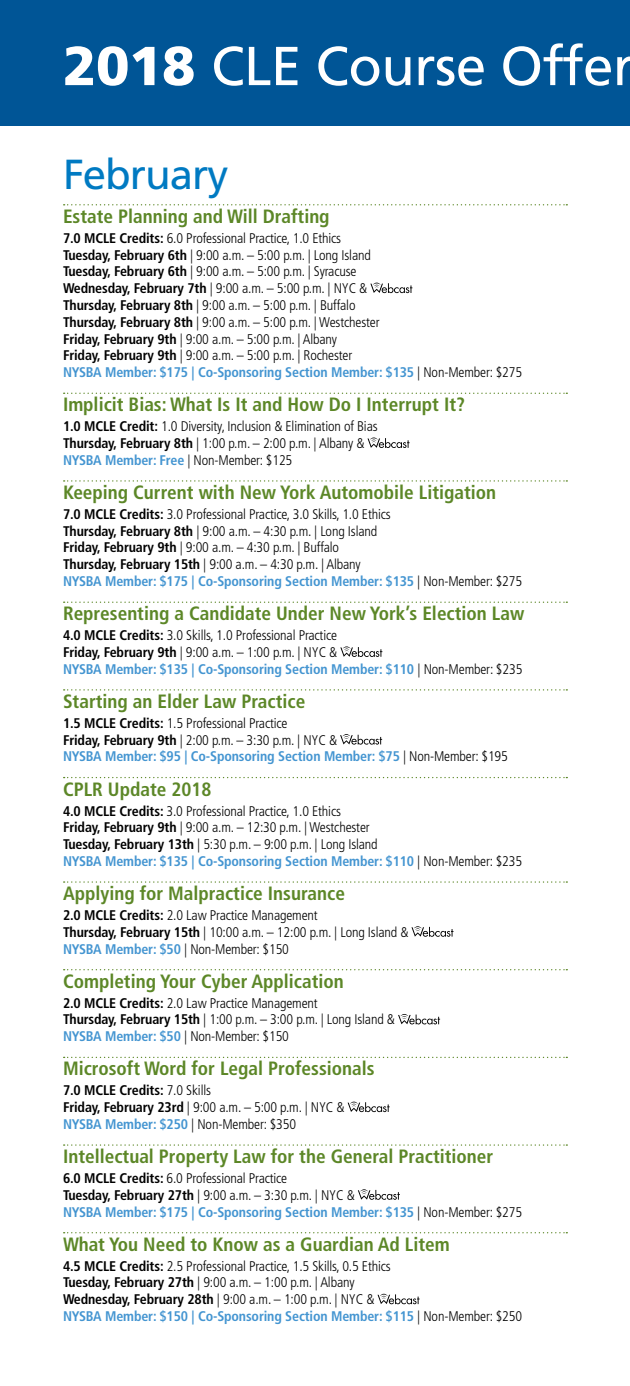
<style>
.page{position:relative;width:630px;height:1386px;background:#fff}
.page>*{position:absolute;margin:0;border:0;box-sizing:border-box;transform-origin:0 0}
.t1{font:54.77px "Frutiger";letter-spacing:-.01em;color:#fff}
.t2{font:42px "Frutiger";letter-spacing:-.025em;color:#007ac2}
.t3{font:700 condensed 19.25px "Frutiger";color:#5c8727}
.t4{font:300 condensed 14px/16.8px "Frutiger";letter-spacing:-.01em;color:#000}
.s1{font-weight:900}
.s2{font-weight:700}
.s3{font-weight:700;color:#4495d1}
</style>
<div class="page">
<svg style="left:64px;top:204px;width:503px;height:1px"></svg>
<svg style="left:64px;top:393px;width:503px;height:1px"></svg>
<svg style="left:64px;top:480px;width:503px;height:2px"></svg>
<svg style="left:64px;top:602px;width:503px;height:1px"></svg>
<svg style="left:64px;top:689px;width:503px;height:2px"></svg>
<svg style="left:64px;top:777px;width:503px;height:1px"></svg>
<svg style="left:64px;top:881px;width:503px;height:2px"></svg>
<svg style="left:64px;top:969px;width:503px;height:1px"></svg>
<svg style="left:64px;top:1057px;width:503px;height:1px"></svg>
<svg style="left:64px;top:1144px;width:503px;height:2px"></svg>
<svg style="left:64px;top:1232px;width:503px;height:1px"></svg>
<svg style="left:370px;top:283px;width:42px;height:10px"></svg>
<svg style="left:368px;top:438px;width:42px;height:10px"></svg>
<svg style="left:340px;top:646px;width:42px;height:11px"></svg>
<svg style="left:340px;top:734px;width:42px;height:11px"></svg>
<svg style="left:411px;top:926px;width:43px;height:11px"></svg>
<svg style="left:398px;top:1014px;width:42px;height:10px"></svg>
<svg style="left:348px;top:1102px;width:42px;height:10px"></svg>
<svg style="left:358px;top:1189px;width:42px;height:11px"></svg>
<svg style="left:378px;top:1294px;width:42px;height:10px"></svg>
<div style="left:0;top:0;width:630px;height:126px;background:#005596"></div>
<h1 class="t1" style="left:63px;top:34px;width:573px"><span class="s1">2018</span> CLE Course Offer</h1>
<h2 class="t2" style="left:63px;top:149px;width:167px">February</h2>
<h3 class="t3" style="left:63px;top:205px;width:268px">Estate Planning and Will Drafting</h3>
<p class="t4" style="left:63px;top:230px;width:461px"><span class="s2">7.0 MCLE Credits:</span> 6.0 Professional Practice, 1.0 Ethics<br><span class="s2">Tuesday, February 6th</span> | 9:00 a.m. – 5:00 p.m. | Long Island<br><span class="s2">Tuesday, February 6th</span> | 9:00 a.m. – 5:00 p.m. | Syracuse<br><span class="s2">Wednesday, February 7th</span> | 9:00 a.m. – 5:00 p.m. | NYC &amp;<br><span class="s2">Thursday, February 8th</span> | 9:00 a.m. – 5:00 p.m. | Buffalo<br><span class="s2">Thursday, February 8th</span> | 9:00 a.m. – 5:00 p.m. | Westchester<br><span class="s2">Friday, February 9th</span> | 9:00 a.m. – 5:00 p.m. | Albany<br><span class="s2">Friday, February 9th</span> | 9:00 a.m. – 5:00 p.m. | Rochester<br><span class="s3">NYSBA Member: $175 | Co-Sponsoring Section Member: $135</span> | Non-Member: $275</p>
<h3 class="t3" style="left:63px;top:393px;width:404px">Implicit Bias: What Is It and How Do I Interrupt It?</h3>
<p class="t4" style="left:63px;top:418px;width:316px"><span class="s2">1.0 MCLE Credit:</span> 1.0 Diversity, Inclusion &amp; Elimination of Bias<br><span class="s2">Thursday, February 8th</span> | 1:00 p.m. – 2:00 p.m. | Albany &amp;<br><span class="s3">NYSBA Member: Free</span> | Non-Member: $125</p>
<h3 class="t3" style="left:63px;top:481px;width:435px">Keeping Current with New York Automobile Litigation</h3>
<p class="t4" style="left:63px;top:506px;width:461px"><span class="s2">7.0 MCLE Credits:</span> 3.0 Professional Practice, 3.0 Skills, 1.0 Ethics<br><span class="s2">Thursday, February 8th</span> | 9:00 a.m. – 4:30 p.m. | Long Island<br><span class="s2">Friday, February 9th</span> | 9:00 a.m. – 4:30 p.m. | Buffalo<br><span class="s2">Thursday, February 15th</span> | 9:00 a.m. – 4:30 p.m. | Albany<br><span class="s3">NYSBA Member: $175 | Co-Sponsoring Section Member: $135</span> | Non-Member: $275</p>
<h3 class="t3" style="left:63px;top:602px;width:463px">Representing a Candidate Under New York’s Election Law</h3>
<p class="t4" style="left:63px;top:627px;width:461px"><span class="s2">4.0 MCLE Credits:</span> 3.0 Skills, 1.0 Professional Practice<br><span class="s2">Friday, February 9th</span> | 9:00 a.m. – 1:00 p.m. | NYC &amp;<br><span class="s3">NYSBA Member: $135 | Co-Sponsoring Section Member: $110</span> | Non-Member: $235</p>
<h3 class="t3" style="left:63px;top:690px;width:244px">Starting an Elder Law Practice</h3>
<p class="t4" style="left:63px;top:715px;width:446px"><span class="s2">1.5 MCLE Credits:</span> 1.5 Professional Practice<br><span class="s2">Friday, February 9th</span> | 2:00 p.m. – 3:30 p.m. | NYC &amp;<br><span class="s3">NYSBA Member: $95 | Co-Sponsoring Section Member: $75</span> | Non-Member: $195</p>
<h3 class="t3" style="left:63px;top:777px;width:150px">CPLR Update 2018</h3>
<p class="t4" style="left:63px;top:802px;width:461px"><span class="s2">4.0 MCLE Credits:</span> 3.0 Professional Practice, 1.0 Ethics<br><span class="s2">Friday, February 9th</span> | 9:00 a.m. – 12:30 p.m. | Westchester<br><span class="s2">Tuesday, February 13th</span> | 5:30 p.m. – 9:00 p.m. | Long Island<br><span class="s3">NYSBA Member: $135 | Co-Sponsoring Section Member: $110</span> | Non-Member: $235</p>
<h3 class="t3" style="left:63px;top:882px;width:284px">Applying for Malpractice Insurance</h3>
<p class="t4" style="left:63px;top:907px;width:347px"><span class="s2">2.0 MCLE Credits:</span> 2.0 Law Practice Management<br><span class="s2">Thursday, February 15th</span> | 10:00 a.m. – 12:00 p.m. | Long Island &amp;<br><span class="s3">NYSBA Member: $50</span> | Non-Member: $150</p>
<h3 class="t3" style="left:63px;top:970px;width:282px">Completing Your Cyber Application</h3>
<p class="t4" style="left:63px;top:995px;width:334px"><span class="s2">2.0 MCLE Credits:</span> 2.0 Law Practice Management<br><span class="s2">Thursday, February 15th</span> | 1:00 p.m. – 3:00 p.m. | Long Island &amp;<br><span class="s3">NYSBA Member: $50</span> | Non-Member: $150</p>
<h3 class="t3" style="left:63px;top:1057px;width:313px">Microsoft Word for Legal Professionals</h3>
<p class="t4" style="left:63px;top:1082px;width:283px"><span class="s2">7.0 MCLE Credits:</span> 7.0 Skills<br><span class="s2">Friday, February 23rd</span> | 9:00 a.m. – 5:00 p.m. | NYC &amp;<br><span class="s3">NYSBA Member: $250</span> | Non-Member: $350</p>
<h3 class="t3" style="left:63px;top:1145px;width:432px">Intellectual Property Law for the General Practitioner</h3>
<p class="t4" style="left:63px;top:1170px;width:461px"><span class="s2">6.0 MCLE Credits:</span> 6.0 Professional Practice<br><span class="s2">Tuesday, February 27th</span> | 9:00 a.m. – 3:30 p.m. | NYC &amp;<br><span class="s3">NYSBA Member: $175 | Co-Sponsoring Section Member: $135</span> | Non-Member: $275</p>
<h3 class="t3" style="left:63px;top:1233px;width:388px">What You Need to Know as a Guardian Ad Litem</h3>
<p class="t4" style="left:63px;top:1258px;width:461px"><span class="s2">4.5 MCLE Credits:</span> 2.5 Professional Practice, 1.5 Skills, 0.5 Ethics<br><span class="s2">Tuesday, February 27th</span> | 9:00 a.m. – 1:00 p.m. | Albany<br><span class="s2">Wednesday, February 28th</span> | 9:00 a.m. – 1:00 p.m. | NYC &amp;<br><span class="s3">NYSBA Member: $150 | Co-Sponsoring Section Member: $115</span> | Non-Member: $250</p>
</div>
